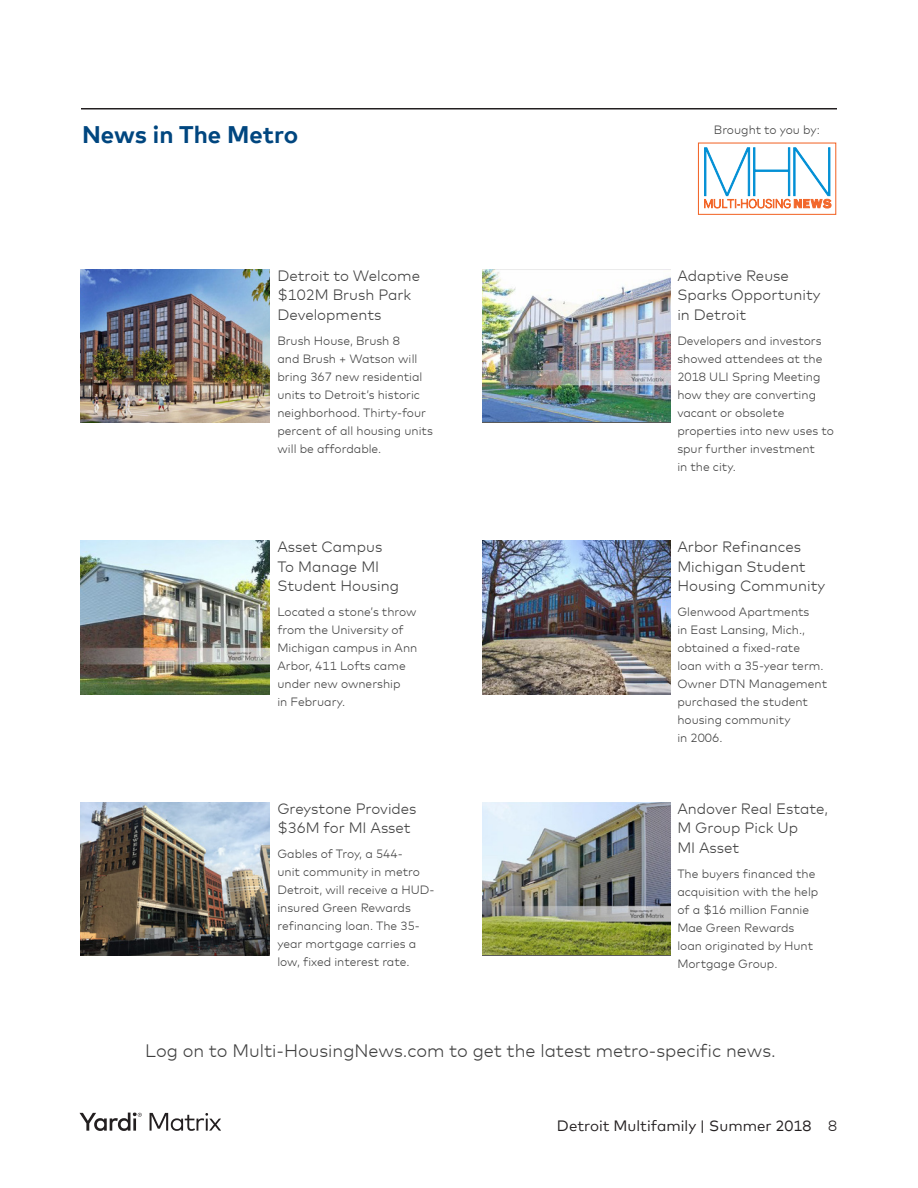
<style>
.page{position:relative;width:918px;height:1188px;background:#fff}
.page>*{position:absolute;margin:0;border:0;box-sizing:border-box;transform-origin:0 0}
.Matrix_SubHead{font:700 24px "Mark Offc Pro";color:#00467f}
.Matrix_News{font:300 18px "Mark Offc Pro";color:#3f3f3f}
.Matrix_News-2{font:300 15px/19.5px "Mark Offc Pro";color:#3f3f3f}
.t1{font:15px "Mark Offc Pro";color:#231f20}
.Matrix_News-3{font:300 12px/18px "Mark Offc Pro";color:#3f3f3f}
.Matrix_Body_Bullets{font:300 12px "Mark Offc Pro";color:#414141}
.s1{font-weight:300}
</style>
<div class="page">
<hr style="left:81px;top:108px;width:756px;height:2px;background:#231f20">
<svg style="left:80px;top:1112px;width:62px;height:19px"></svg>
<svg style="left:150px;top:1113px;width:71px;height:18px"></svg>
<div style="left:698px;top:143px;width:138px;height:72px;border:1px solid #f2672b"></div>
<svg style="left:704px;top:147px;width:128px;height:62px"></svg>
<img style="left:81px;top:269px;width:188px;height:154px">
<img style="left:81px;top:541px;width:188px;height:153px">
<img style="left:482px;top:269px;width:189px;height:152px">
<img style="left:81px;top:802px;width:188px;height:153px">
<img style="left:482px;top:802px;width:189px;height:153px">
<img style="left:482px;top:541px;width:189px;height:153px">
<p class="Matrix_SubHead" style="left:82px;top:116px;width:217px">News in The Metro</p>
<p class="Matrix_Body_Bullets" style="left:714px;top:120px;width:107px">Brought to you by:</p>
<p class="Matrix_News-2" style="left:277px;top:265px;width:144px">Detroit to Welcome $102M Brush Park<br>Developments</p>
<p class="Matrix_News-3" style="left:277px;top:330px;width:157px">Brush House, Brush 8<br>and Brush + Watson will bring 367 new residential units to Detroit’s historic neighborhood. Thirty-four percent of all housing units will be affordable.</p>
<p class="Matrix_News-2" style="left:277px;top:536px;width:123px">Asset Campus<br>To Manage MI<br>Student Housing</p>
<p class="Matrix_News-3" style="left:277px;top:602px;width:142px">Located a stone’s throw from the University of<br>Michigan campus in Ann<br>Arbor, 411 Lofts came under new ownership<br>in February.</p>
<p class="Matrix_News-2" style="left:277px;top:798px;width:141px">Greystone Provides $36M for MI Asset</p>
<p class="Matrix_News-3" style="left:277px;top:844px;width:159px">Gables of Troy, a 544-<br>unit community in metro<br>Detroit, will receive a HUD&shy;insured Green Rewards refinancing loan. The 35- year mortgage carries a low, fixed interest rate.</p>
<p class="Matrix_News-2" style="left:677px;top:265px;width:145px">Adaptive Reuse<br>Sparks Opportunity in Detroit</p>
<p class="Matrix_News-3" style="left:677px;top:330px;width:158px">Developers and investors showed attendees at the<br>2018 ULI Spring Meeting how they are converting vacant or obsolete properties into new uses to spur further investment<br>in the city.</p>
<p class="Matrix_News-2" style="left:677px;top:536px;width:150px">Arbor Refinances<br>Michigan Student<br>Housing Community</p>
<p class="Matrix_News-3" style="left:677px;top:602px;width:151px">Glenwood Apartments<br>in East Lansing, Mich., obtained a fixed-rate loan with a 35-year term.<br>Owner DTN Management purchased the student housing community<br>in 2006.</p>
<p class="Matrix_News-2" style="left:677px;top:798px;width:152px">Andover Real Estate,<br>M Group Pick Up<br>MI Asset</p>
<p class="Matrix_News-3" style="left:677px;top:863px;width:142px">The buyers financed the acquisition with the help of a $16 million Fannie<br>Mae Green Rewards loan originated by Hunt<br>Mortgage Group.</p>
<p class="Matrix_News" style="left:145px;top:1037px;width:632px">Log on to Multi-HousingNews.com to get the latest metro-specific news.</p>
<p class="t1" style="left:557px;top:1115px;width:282px">Detroit Multifamily | Summer 2018 <span class="s1">8</span></p>
</div>
